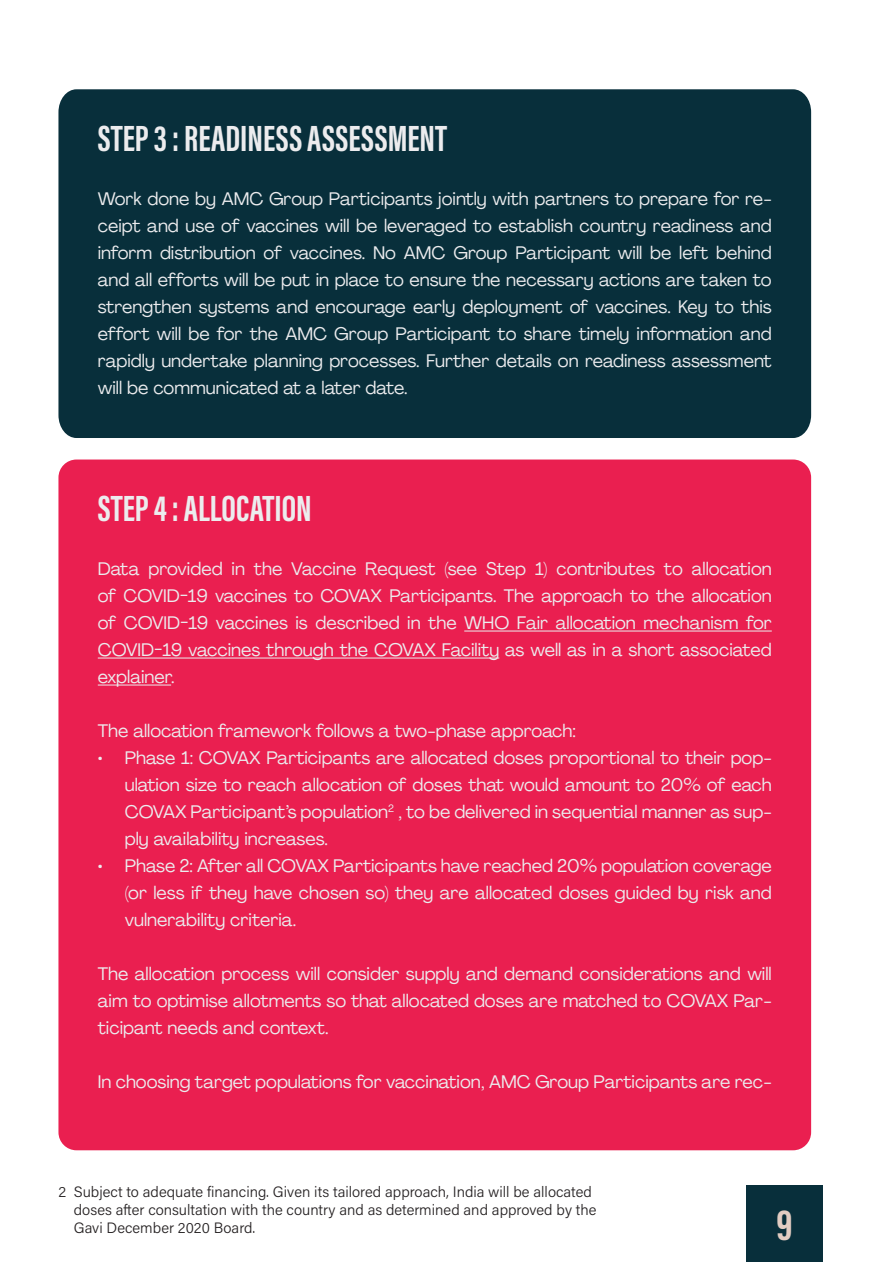
<style>
.page{position:relative;width:893px;height:1263px;background:#fff}
.page>*{position:absolute;margin:0;border:0;box-sizing:border-box;transform-origin:0 0}
.t1{font:45px "Acumin Variable Concept";color:#e1ccc2}
.t2{font:37.5px "Acumin Variable Concept";color:#ececee}
.t3{font:18px/27px "Agrandir";color:#ececee;text-align:justify}
.t4{font:300 15px "Acumin Pro";color:#231f20}
</style>
<div class="page">
<div style="left:746px;top:1185px;width:77px;height:77px;background:#082f3b"></div>
<div style="left:58px;top:89px;width:753px;height:349px;background:#082f3b"></div>
<div style="left:58px;top:459px;width:753px;height:691px;background:#ea1f50;border-radius:18px"></div>
<hr style="left:464px;top:631px;width:308px;height:1px;background:#ececee">
<hr style="left:98px;top:658px;width:401px;height:1px;background:#ececee">
<hr style="left:98px;top:685px;width:73px;height:1px;background:#ececee">
<p class="t2" style="left:98px;top:112px;width:351px">STEP 3 : READINESS ASSESSMENT</p>
<p class="t3" style="left:98px;top:185px;width:675px">Work done by AMC Group Participants jointly with partners to prepare for re&shy;ceipt and use of vaccines will be leveraged to establish country readiness and inform distribution of vaccines. No AMC Group Participant will be left behind and all efforts will be put in place to ensure the necessary actions are taken to strengthen systems and encourage early deployment of vaccines. Key to this effort will be for the AMC Group Participant to share timely information and rapidly undertake planning processes. Further details on readiness assessment will be communicated at a later date.</p>
<p class="t2" style="left:98px;top:482px;width:215px">STEP 4 : ALLOCATION</p>
<p class="t3" style="left:98px;top:555px;width:675px">Data provided in the Vaccine Request (see Step 1) contributes to allocation of COVID-19 vaccines to COVAX Participants. The approach to the allocation of COVID-19 vaccines is described in the WHO Fair allocation mechanism for COVID-19 vaccines through the COVAX Facility as well as in a short associated explainer.</p>
<p class="t3" style="left:98px;top:717px;width:480px">The allocation framework follows a two-phase approach:</p>
<p class="t3" style="left:125px;top:744px;width:648px;text-indent:-27px">• Phase 1: COVAX Participants are allocated doses proportional to their pop&shy;ulation size to reach allocation of doses that would amount to 20% of each COVAX Participant’s population<sup>2</sup> , to be delivered in sequential manner as sup&shy;ply availability increases.</p>
<p class="t3" style="left:125px;top:852px;width:649px;text-indent:-27px">• Phase 2: After all COVAX Participants have reached 20% population coverage (or less if they have chosen so) they are allocated doses guided by risk and vulnerability criteria.</p>
<p class="t3" style="left:98px;top:960px;width:675px">The allocation process will consider supply and demand considerations and will aim to optimise allotments so that allocated doses are matched to COVAX Par&shy;ticipant needs and context.</p>
<p class="t3" style="left:98px;top:1068px;width:675px">In choosing target populations for vaccination, AMC Group Participants are rec-</p>
<p class="t4" style="left:58px;top:1181px;width:535px">2 Subject to adequate financing. Given its tailored approach, India will be allocated</p>
<p class="t4" style="left:74px;top:1199px;width:524px">doses after consultation with the country and as determined and approved by the</p>
<p class="t4" style="left:74px;top:1217px;width:183px">Gavi December 2020 Board.</p>
<h1 class="t1" style="left:776px;top:1193px;width:18px">9</h1>
</div>
